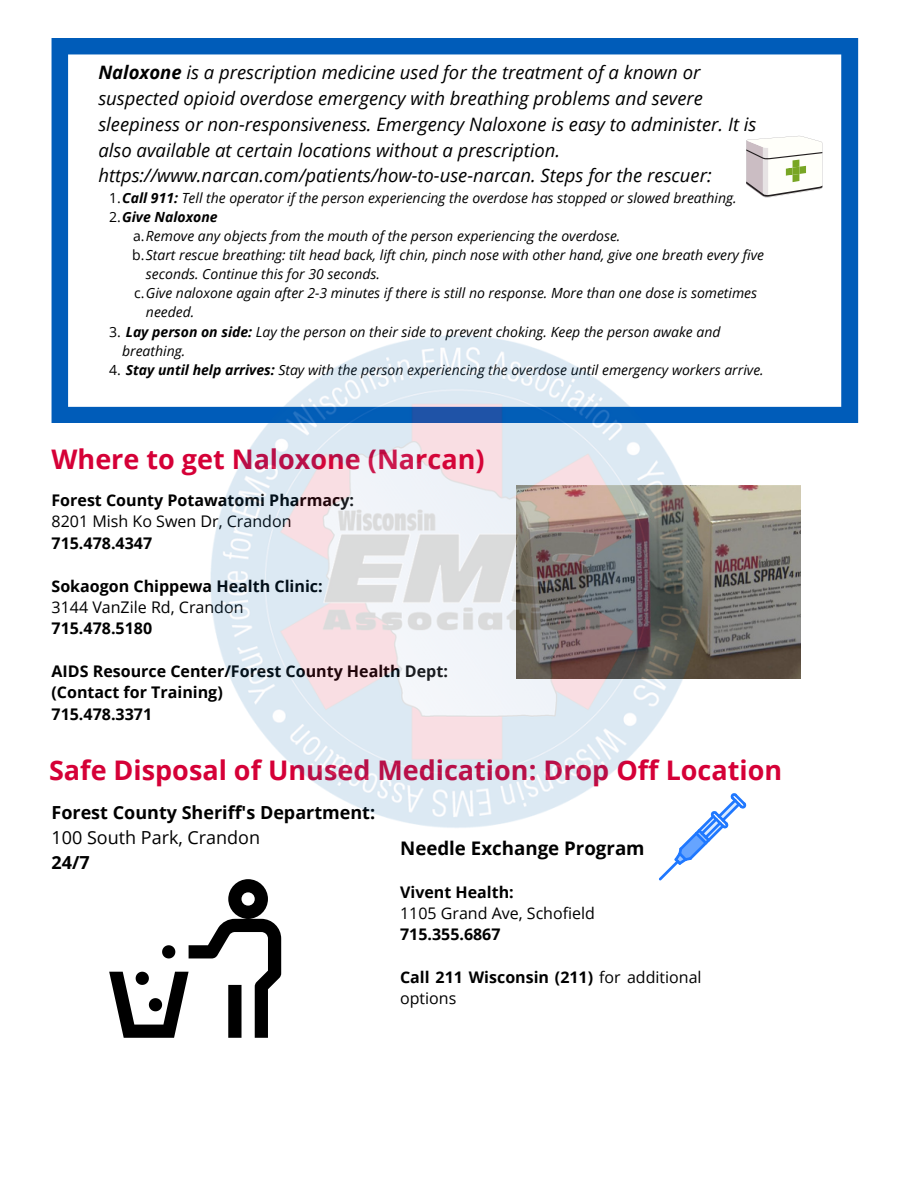
<style>
.page{position:relative;width:918px;height:1188px;background:#fff}
.page>*{position:absolute;margin:0;border:0;box-sizing:border-box;transform-origin:0 0}
.t1{font:700 27px "Open Sans";color:#d50037}
.t2{font:700 18.75px "Open Sans";color:#000}
.t3{font:italic 18.45px/25.8px "Open Sans";color:#000}
.t4{font:700 18px "Open Sans";color:#000}
.t5{font:18px "Open Sans";color:#000}
.t6{font:700 16.05px/21.3px "Open Sans";color:#000}
.t7{font:16.05px "Open Sans";color:#000}
.t8{font:italic 13.95px/19.2px "Open Sans";color:#000}
.t9{font:italic 700 13.95px "Open Sans";color:#000}
.s1{font-weight:700}
.s2{font-style:normal}
.s3{font-weight:400;font-style:normal}
.s4{font-weight:400}
</style>
<div class="page">
<svg style="left:52px;top:38px;width:806px;height:384px"></svg>
<svg style="left:109px;top:884px;width:172px;height:154px"></svg>
<svg style="left:746px;top:136px;width:77px;height:62px"></svg>
<img style="left:761px;top:485px;width:40px;height:194px">
<img style="left:156px;top:303px;width:605px;height:581px">
<p class="t3" style="left:98px;top:59px;width:660px"><span class="s1">Naloxone</span> is a prescription medicine used for the treatment of a known or suspected opioid overdose emergency with breathing problems and severe sleepiness or non-responsiveness. Emergency Naloxone is easy to administer. It is also available at certain locations without a prescription. https://www.narcan.com/patients/how-to-use-narcan. Steps for the rescuer:</p>
<p class="t8" style="left:109px;top:188px;width:629px"><span class="s2">1.</span><span class="s1">Call 911:</span> Tell the operator if the person experiencing the overdose has stopped or slowed breathing.</p>
<p class="t9" style="left:109px;top:207px;width:110px"><span class="s3">2.</span>Give Naloxone</p>
<p class="t8" style="left:133px;top:226px;width:489px"><span class="s2">a.</span>Remove any objects from the mouth of the person experiencing the overdose.</p>
<p class="t8" style="left:132px;top:245px;width:633px"><span class="s2">b.</span>Start rescue breathing: tilt head back, lift chin, pinch nose with other hand, give one breath every five</p>
<p class="t8" style="left:146px;top:264px;width:236px">seconds. Continue this for 30 seconds.</p>
<p class="t8" style="left:134px;top:283px;width:624px"><span class="s2">c.</span>Give naloxone again after 2-3 minutes if there is still no response. More than one dose is sometimes</p>
<p class="t8" style="left:146px;top:302px;width:50px">needed.</p>
<p class="t8" style="left:122px;top:322px;width:600px;text-indent:-13px"><span class="s2">3.</span> <span class="s1">Lay person on side:</span> Lay the person on their side to prevent choking. Keep the person awake and breathing.</p>
<p class="t8" style="left:109px;top:360px;width:656px"><span class="s2">4.</span> <span class="s1">Stay until help arrives:</span> Stay with the person experiencing the overdose until emergency workers arrive.</p>
<h1 class="t1" style="left:52px;top:440px;width:435px">Where to get Naloxone (Narcan)</h1>
<p class="t6" style="left:52px;top:489px;width:304px">Forest County Potawatomi Pharmacy:</p>
<p class="t7" style="left:52px;top:510px;width:242px">8201 Mish Ko Swen Dr, Crandon</p>
<p class="t6" style="left:52px;top:532px;width:102px">715.478.4347</p>
<p class="t6" style="left:52px;top:575px;width:273px">Sokaogon Chippewa Health Clinic:</p>
<p class="t7" style="left:52px;top:596px;width:194px">3144 VanZile Rd, Crandon</p>
<p class="t6" style="left:52px;top:617px;width:102px">715.478.5180</p>
<p class="t6" style="left:52px;top:660px;width:398px">AIDS Resource Center/Forest County Health Dept: (Contact for Training)<br>715.478.3371</p>
<h1 class="t1" style="left:49px;top:751px;width:735px">Safe Disposal of Unused Medication: Drop Off Location</h1>
<p class="t4" style="left:52px;top:800px;width:325px">Forest County Sheriff's Department:</p>
<p class="t5" style="left:52px;top:825px;width:210px">100 South Park, Crandon</p>
<p class="t4" style="left:52px;top:850px;width:40px">24/7</p>
<h2 class="t2" style="left:400px;top:835px;width:246px">Needle Exchange Program</h2>
<p class="t6" style="left:400px;top:881px;width:115px">Vivent Health:</p>
<p class="t7" style="left:400px;top:902px;width:196px">1105 Grand Ave, Schofield</p>
<p class="t6" style="left:400px;top:923px;width:102px">715.355.6867</p>
<p class="t6" style="left:400px;top:966px;width:303px">Call 211 Wisconsin (211) <span class="s4">for additional options</span></p>
</div>
